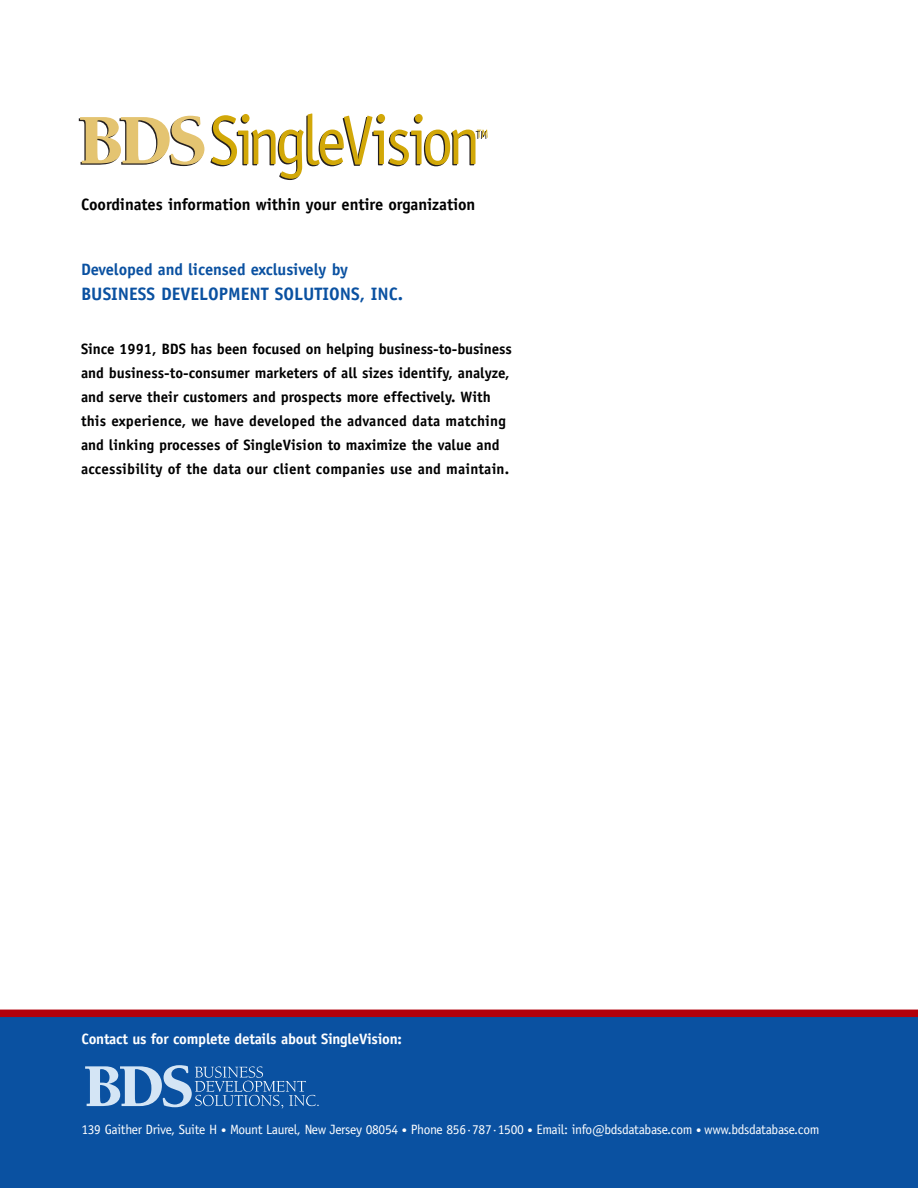
<style>
.page{position:relative;width:918px;height:1188px;background:#fff}
.page>*{position:absolute;margin:0;border:0;box-sizing:border-box;transform-origin:0 0}
.t1{font:700 18px "Officina Sans";color:#0a51a1}
.t2{font:700 16.5px "Officina Sans";letter-spacing:-.005em;color:#000}
.t3{font:700 16.5px "Officina Sans";letter-spacing:-.005em;color:#0a51a1}
.t4{font:700 15px/24px "Officina Sans";color:#000}
.t5{font:700 15px "Officina Sans";letter-spacing:-.015em;color:#fff}
.t6{font:13.5px "Officina Sans";letter-spacing:-.025em;color:#fff}
.s1{font-size:10.5px}
</style>
<div class="page">
<div style="left:0;top:1012px;width:918px;height:176px;background:#0a51a1"></div>
<svg style="left:85px;top:1065px;width:234px;height:43px"></svg>
<svg style="left:211px;top:113px;width:277px;height:67px"></svg>
<svg style="left:79px;top:116px;width:125px;height:50px"></svg>
<div style="left:0;top:1010px;width:918px;height:7px;background:#b3000b"></div>
<p class="t2" style="left:81px;top:198px;width:396px">Coordinates information within your entire organization</p>
<p class="t3" style="left:81px;top:263px;width:269px">Developed and licensed exclusively by</p>
<p class="t1" style="left:81px;top:287px;width:324px">BUSINESS DEVELOPMENT SOLUTIONS, INC.</p>
<p class="t4" style="left:81px;top:338px;width:433px">Since 1991, BDS has been focused on helping business-to-business and business-to-consumer marketers of all sizes identify, analyze, and serve their customers and prospects more effectively. With this experience, we have developed the advanced data matching and linking processes of SingleVision to maximize the value and accessibility of the data our client companies use and maintain.</p>
<p class="t5" style="left:81px;top:1033px;width:322px">Contact us for complete details about SingleVision:</p>
<p class="t6" style="left:81px;top:1125px;width:740px">139 Gaither Drive, Suite H <span class="s1">•</span> Mount Laurel, New Jersey 08054 <span class="s1">•</span> Phone 856·787·1500 <span class="s1">•</span> Email: info@bdsdatabase.com <span class="s1">•</span> www.bdsdatabase.com</p>
</div>
